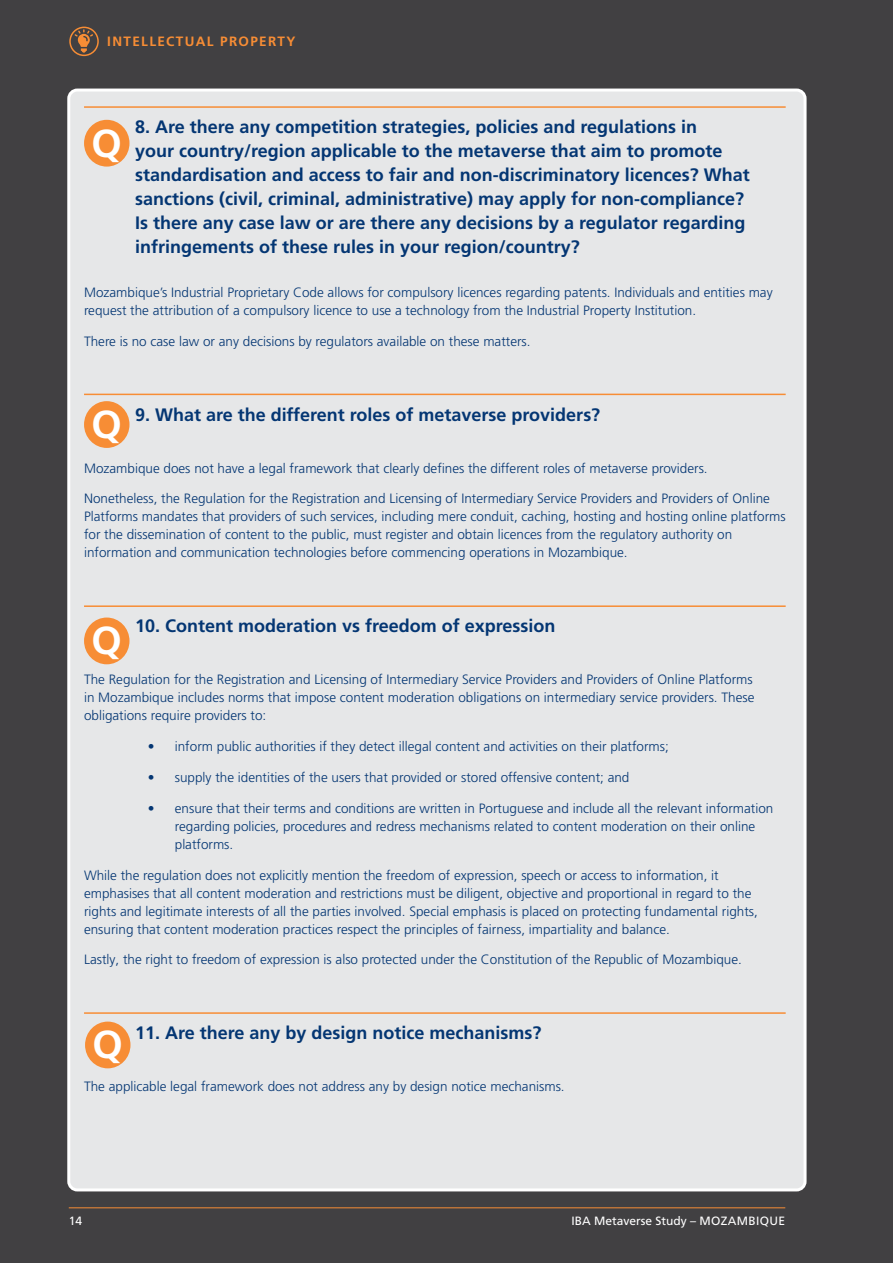
<style>
.page{position:relative;width:893px;height:1263px;background:#414042}
.page>*{position:absolute;margin:0;border:0;box-sizing:border-box;transform-origin:0 0}
.t1{font:700 39px "Frutiger LT Pro";color:#fff}
.t2{font:700 18px/24px "Frutiger LT Pro";color:#043673}
.t3{font:300 13.5px/18px "Frutiger LT Pro";color:#043673}
.t4{font:700 13.5px "Frutiger LT Pro";letter-spacing:.1em;color:#f78d35}
.t5{font:12px "Frutiger LT Pro";color:#fff}
</style>
<div class="page">
<hr style="left:69px;top:1207px;width:716px;height:1px;background:#f78d35">
<div style="left:69px;top:90px;width:736px;height:1100px;background:#e6e7e8;border-radius:9px"></div>
<div style="left:69px;top:27px;width:30px;height:29px;border:2px solid #f78d35;border-radius:50%"></div>
<hr style="left:84px;top:106px;width:702px;height:2px;background:#f78d35">
<hr style="left:84px;top:394px;width:702px;height:1px;background:#f78d35">
<hr style="left:84px;top:605px;width:702px;height:2px;background:#f78d35">
<hr style="left:84px;top:1012px;width:702px;height:2px;background:#f78d35">
<div style="left:84px;top:120px;width:45px;height:47px;background:#f78d35;border-radius:50%"></div>
<div style="left:84px;top:401px;width:45px;height:47px;background:#f78d35;border-radius:50%"></div>
<div style="left:84px;top:617px;width:45px;height:47px;background:#f78d35;border-radius:50%"></div>
<div style="left:85px;top:1021px;width:45px;height:47px;background:#f78d35;border-radius:50%"></div>
<svg style="left:75px;top:29px;width:18px;height:24px"></svg>
<p class="t4" style="left:107px;top:33px;width:190px">INTELLECTUAL PROPERTY</p>
<p class="t2" style="left:135px;top:115px;width:616px">8. Are there any competition strategies, policies and regulations in<br>your country/region applicable to the metaverse that aim to promote standardisation and access to fair and non-discriminatory licences? What sanctions (civil, criminal, administrative) may apply for non-compliance?<br>Is there any case law or are there any decisions by a regulator regarding infringements of these rules in your region/country?</p>
<p class="t3" style="left:84px;top:283px;width:690px">Mozambique’s Industrial Proprietary Code allows for compulsory licences regarding patents. Individuals and entities may request the attribution of a compulsory licence to use a technology from the Industrial Property Institution.</p>
<p class="t3" style="left:84px;top:332px;width:448px">There is no case law or any decisions by regulators available on these matters.</p>
<h1 class="t1" style="left:91px;top:120px;width:32px">Q</h1>
<h2 class="t2" style="left:135px;top:402px;width:467px">9. What are the different roles of metaverse providers?</h2>
<p class="t3" style="left:84px;top:459px;width:625px">Mozambique does not have a legal framework that clearly defines the different roles of metaverse providers.</p>
<p class="t3" style="left:84px;top:490px;width:703px">Nonetheless, the Regulation for the Registration and Licensing of Intermediary Service Providers and Providers of Online Platforms mandates that providers of such services, including mere conduit, caching, hosting and hosting online platforms for the dissemination of content to the public, must register and obtain licences from the regulatory authority on information and communication technologies before commencing operations in Mozambique.</p>
<h1 class="t1" style="left:91px;top:401px;width:32px">Q</h1>
<h2 class="t2" style="left:135px;top:614px;width:422px">10. Content moderation vs freedom of expression</h2>
<p class="t3" style="left:84px;top:671px;width:672px">The Regulation for the Registration and Licensing of Intermediary Service Providers and Providers of Online Platforms in Mozambique includes norms that impose content moderation obligations on intermediary service providers. These obligations require providers to:</p>
<p class="t3" style="left:148px;top:738px;width:523px">• inform public authorities if they detect illegal content and activities on their platforms;</p>
<p class="t3" style="left:148px;top:768px;width:483px">• supply the identities of the users that provided or stored offensive content; and</p>
<p class="t3" style="left:175px;top:799px;width:600px;text-indent:-27px">• ensure that their terms and conditions are written in Portuguese and include all the relevant information regarding policies, procedures and redress mechanisms related to content moderation on their online platforms.</p>
<p class="t3" style="left:84px;top:866px;width:675px">While the regulation does not explicitly mention the freedom of expression, speech or access to information, it emphasises that all content moderation and restrictions must be diligent, objective and proportional in regard to the rights and legitimate interests of all the parties involved. Special emphasis is placed on protecting fundamental rights, ensuring that content moderation practices respect the principles of fairness, impartiality and balance.</p>
<p class="t3" style="left:84px;top:951px;width:659px">Lastly, the right to freedom of expression is also protected under the Constitution of the Republic of Mozambique.</p>
<h1 class="t1" style="left:91px;top:617px;width:32px">Q</h1>
<h2 class="t2" style="left:135px;top:1021px;width:408px">11. Are there any by design notice mechanisms?</h2>
<p class="t3" style="left:84px;top:1078px;width:482px">The applicable legal framework does not address any by design notice mechanisms.</p>
<h1 class="t1" style="left:92px;top:1021px;width:32px">Q</h1>
<p class="t5" style="left:69px;top:1214px;width:15px">14</p>
<p class="t5" style="left:571px;top:1214px;width:215px">IBA Metaverse Study – MOZAMBIQUE</p>
</div>
